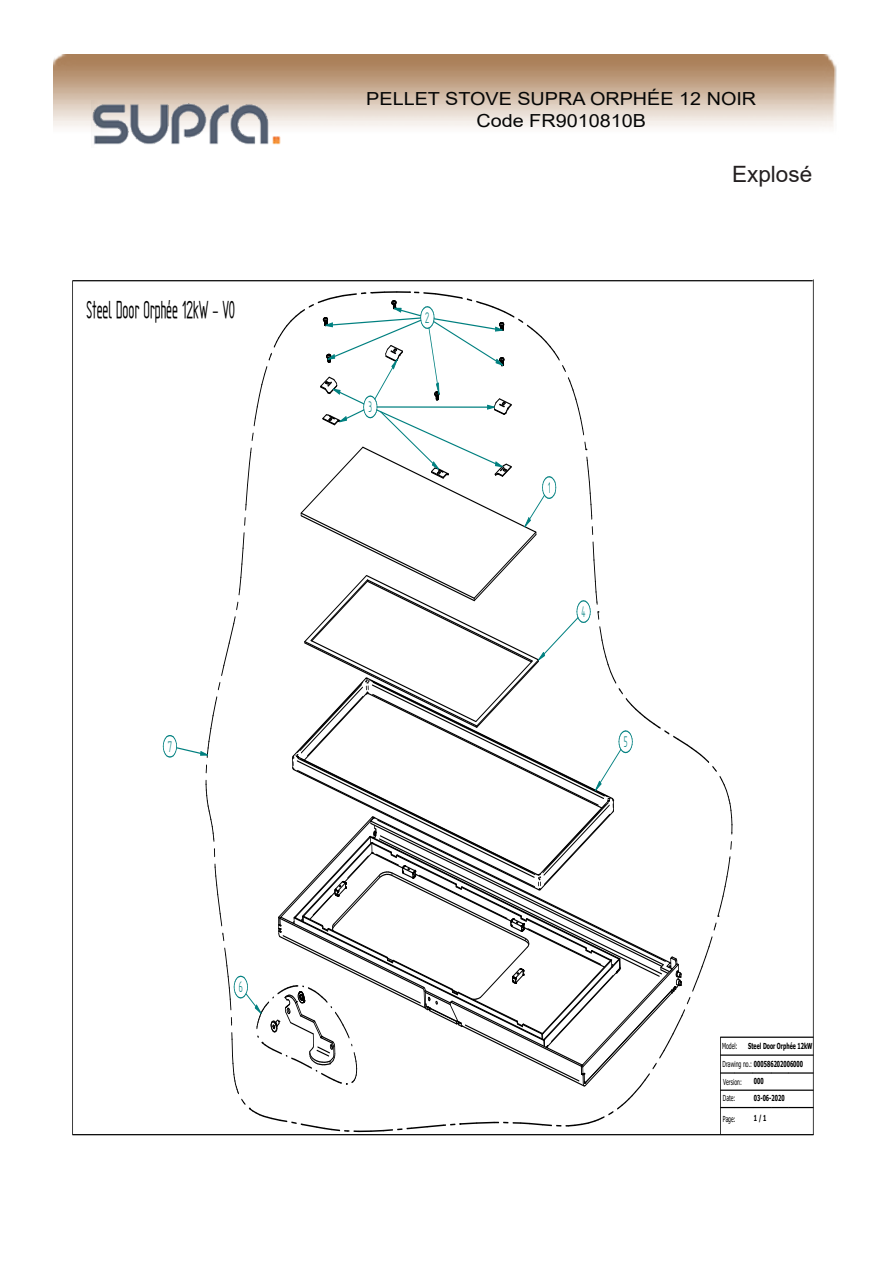
<style>
.page{position:relative;width:893px;height:1263px;background:#fff}
.page>*{position:absolute;margin:0;border:0;box-sizing:border-box;transform-origin:0 0}
.t1{font:700 27.45px "Solid Edge ISO";color:#000;scale:.62 1}
.Estilo_de_párrafo_1{font:22.5px "Arial";color:#231f20}
.t2{font:18px "Arial";color:#050606;scale:1.1 1}
.t3{font:17.4px "Solid Edge ISO";color:#008080;scale:.62 1}
.t4{font:700 8.25px "Tahoma";letter-spacing:.01em;color:#000;scale:.62 1}
.t5{font:8.25px "Tahoma";letter-spacing:.005em;color:#000;scale:.62 1}
.s1{font-weight:400}
</style>
<div class="page">
<img style="left:53px;top:54px;width:784px;height:78px">
<img style="left:92px;top:101px;width:191px;height:44px">
<hr style="left:72px;top:281px;width:1px;height:854px;background:#000">
<hr style="left:73px;top:280px;width:739px;height:1px;background:#000">
<hr style="left:813px;top:280px;width:1px;height:855px;background:#000">
<hr style="left:73px;top:1134px;width:740px;height:1px;background:#000">
<hr style="left:720px;top:1037px;width:1px;height:97px;background:#000">
<svg style="left:163px;top:291px;width:650px;height:842px"></svg>
<div style="left:86px;top:296px;width:149px;height:28px;background:#fff"></div>
<p class="t1" style="left:86px;top:296px;width:241px">Steel Door Orphée 12kW - V0</p>
<p class="t3" style="left:168px;top:737px;width:8px">7</p>
<p class="t3" style="left:239px;top:978px;width:8px">6</p>
<p class="t2" style="left:366px;top:87px;width:356px">PELLET STOVE SUPRA ORPHÉE 12 NOIR</p>
<p class="t2" style="left:476px;top:108px;width:156px">Code FR9010810B</p>
<p class="t3" style="left:369px;top:398px;width:7px">3</p>
<p class="t3" style="left:425px;top:309px;width:8px">2</p>
<p class="Estilo_de_párrafo_1" style="left:732px;top:159px;width:82px">Explosé</p>
<p class="t3" style="left:548px;top:479px;width:6px">1</p>
<p class="t3" style="left:582px;top:603px;width:8px">4</p>
<p class="t3" style="left:624px;top:733px;width:8px">5</p>
<p class="t4" style="left:748px;top:1040px;width:105px">Steel Door Orphée 12kW</p>
<p class="t4" style="left:754px;top:1075px;width:17px">000</p>
<p class="t4" style="left:754px;top:1112px;width:22px">1 / 1</p>
<p class="t5" style="left:722px;top:1040px;width:26px">Model:</p>
<p class="t4" style="left:723px;top:1058px;width:131px"><span class="s1">Drawing no.:</span> 000586202006000</p>
<p class="t5" style="left:723px;top:1076px;width:32px">Version:</p>
<p class="t5" style="left:723px;top:1113px;width:22px">Page:</p>
<p class="t4" style="left:754px;top:1092px;width:51px">03-06-2020</p>
<p class="t5" style="left:723px;top:1092px;width:22px">Date:</p>
</div>
